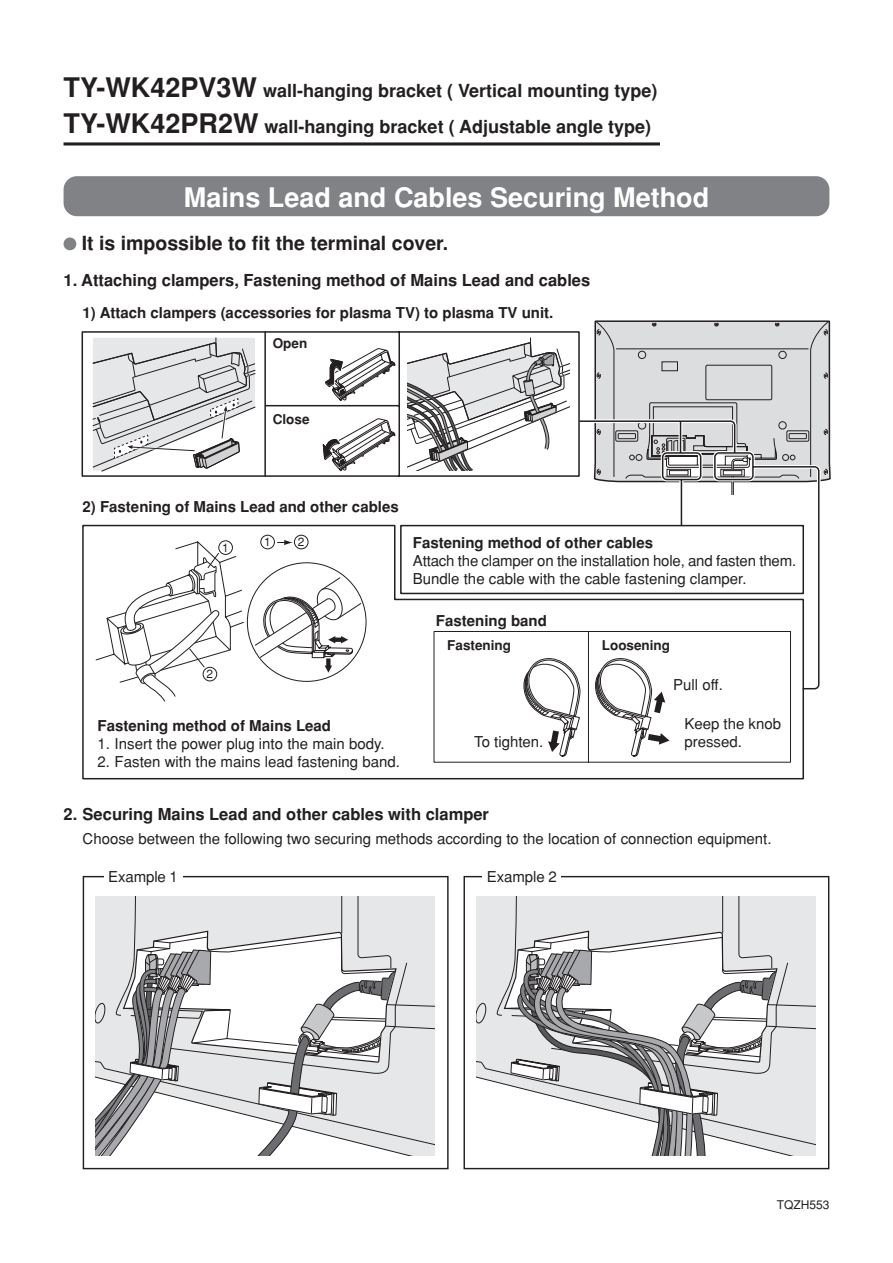
<style>
.page{position:relative;width:893px;height:1263px;background:#fff}
.page>*{position:absolute;margin:0;border:0;box-sizing:border-box;transform-origin:0 0}
.t1{font:700 27px "Helvetica";color:#fff}
.t2{font:700 19.5px "Helvetica";color:#231f20}
.t3{font:700 18px/36px "Helvetica";color:#231f20}
.t4{font:700 16.5px "Helvetica";color:#231f20}
.t5{font:15px/18px "Helvetica";color:#231f20}
.t6{font:700 15px "Helvetica";color:#231f20}
.t7{font:700 13.5px "Helvetica";color:#231f20}
.t8{font:12px "Helvetica";color:#231f20}
.t9{font:11.85px "Helvetica";color:#231f20}
.s1{font-size:27px}
</style>
<div class="page">
<svg style="left:594px;top:320px;width:236px;height:161px;background:#ceced0"></svg>
<svg style="left:594px;top:417px;width:228px;height:65px"></svg>
<svg style="left:580px;top:420px;width:240px;height:270px"></svg>
<svg style="left:81px;top:331px;width:499px;height:146px"></svg>
<hr style="left:264px;top:332px;width:2px;height:144px;background:#231f20">
<svg style="left:407px;top:338px;width:162px;height:139px"></svg>
<svg style="left:92px;top:331px;width:164px;height:141px"></svg>
<svg style="left:82px;top:524px;width:722px;height:255px"></svg>
<div style="left:115px;top:897px;width:292px;height:33px;background:#e6e7e9"></div>
<svg style="left:95px;top:930px;width:340px;height:226px"></svg>
<div style="left:476px;top:897px;width:339px;height:34px;background:#e6e7e9"></div>
<div style="left:495px;top:897px;width:282px;height:34px;background:#e6e7e9"></div>
<svg style="left:476px;top:931px;width:339px;height:225px"></svg>
<div style="left:463px;top:876px;width:366px;height:293px;border:1px solid #231f20"></div>
<div style="left:482px;top:869px;width:79px;height:16px;background:#fff"></div>
<div style="left:83px;top:876px;width:365px;height:293px;border:1px solid #231f20"></div>
<div style="left:104px;top:869px;width:78px;height:16px;background:#fff"></div>
<div style="left:64px;top:176px;width:765px;height:40px;background:#808285"></div>
<hr style="left:63px;top:142px;width:597px;height:3px;background:#231f20">
<svg style="left:64px;top:238px;width:12px;height:12px"></svg>
<p class="t3" style="left:63px;top:75px;width:595px"><span class="s1">TY-WK42PV3W</span> wall-hanging bracket ( Vertical mounting type)<br><span class="s1">TY-WK42PR2W</span> wall-hanging bracket ( Adjustable angle type)</p>
<h1 class="t1" style="left:184px;top:187px;width:527px">Mains Lead and Cables Securing Method</h1>
<h2 class="t2" style="left:82px;top:236px;width:368px">It is impossible to fit the terminal cover.</h2>
<p class="t4" style="left:63px;top:274px;width:528px">1. Attaching clampers, Fastening method of Mains Lead and cables</p>
<p class="t6" style="left:83px;top:307px;width:472px">1) Attach clampers (accessories for plasma TV) to plasma TV unit.</p>
<p class="t7" style="left:273px;top:338px;width:36px">Open</p>
<p class="t7" style="left:273px;top:414px;width:38px">Close</p>
<p class="t6" style="left:83px;top:502px;width:317px">2) Fastening of Mains Lead and other cables</p>
<p class="t9" style="left:222px;top:543px;width:8px">1</p>
<p class="t9" style="left:264px;top:538px;width:8px">1</p>
<p class="t9" style="left:298px;top:538px;width:8px">2</p>
<p class="t9" style="left:207px;top:670px;width:8px">2</p>
<p class="t6" style="left:98px;top:720px;width:235px">Fastening method of Mains Lead</p>
<p class="t5" style="left:98px;top:736px;width:288px">1. Insert the power plug into the main body.</p>
<p class="t5" style="left:98px;top:754px;width:304px">2. Fasten with the mains lead fastening band.</p>
<p class="t6" style="left:413px;top:537px;width:241px">Fastening method of other cables</p>
<p class="t5" style="left:413px;top:553px;width:385px">Attach the clamper on the installation hole, and fasten them.<br>Bundle the cable with the cable fastening clamper.</p>
<p class="t6" style="left:436px;top:616px;width:112px">Fastening band</p>
<p class="t7" style="left:447px;top:641px;width:65px">Fastening</p>
<p class="t5" style="left:474px;top:734px;width:71px">To tighten.</p>
<p class="t7" style="left:602px;top:641px;width:70px">Loosening</p>
<p class="t5" style="left:673px;top:677px;width:51px">Pull off.</p>
<p class="t5" style="left:684px;top:716px;width:98px">Keep the knob pressed.</p>
<p class="t4" style="left:63px;top:808px;width:427px">2. Securing Mains Lead and other cables with clamper</p>
<p class="t5" style="left:83px;top:831px;width:690px">Choose between the following two securing methods according to the location of connection equipment.</p>
<p class="t5" style="left:108px;top:870px;width:71px">Example 1</p>
<p class="t5" style="left:487px;top:870px;width:71px">Example 2</p>
<p class="t8" style="left:776px;top:1201px;width:54px">TQZH553</p>
</div>
